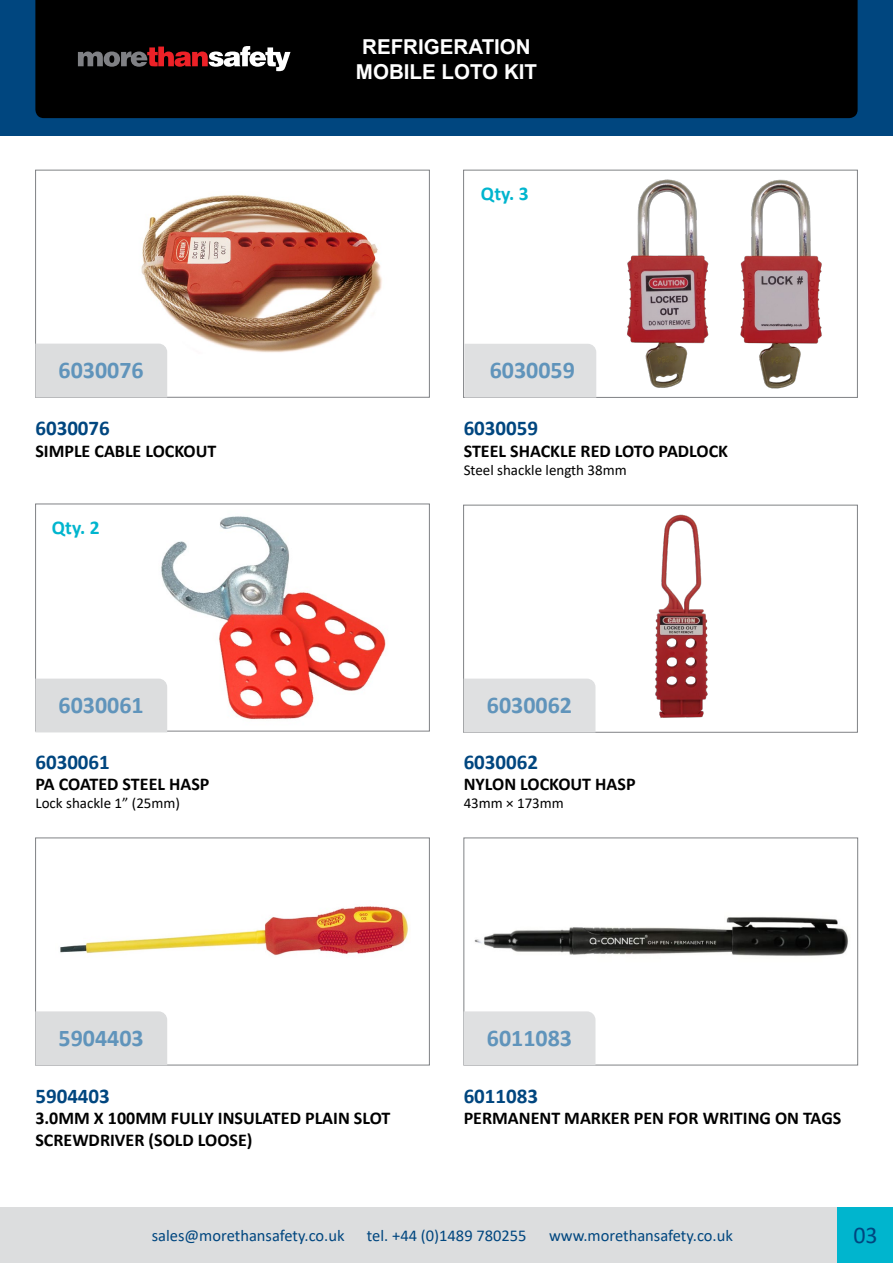
<style>
.page{position:relative;width:893px;height:1263px;background:#fff}
.page>*{position:absolute;margin:0;border:0;box-sizing:border-box;transform-origin:0 0}
.t1{font:700 24px "Calibri";color:#6094bb}
.t2{font:24px "Calibri";color:#00467f}
.t3{font:700 21px "Calibri";color:#00467f}
.t4{font:700 20.55px/24.6px "Arial";color:#fff;text-align:center}
.t5{font:700 19.5px "Calibri";color:#00b5ce}
.t6{font:700 18px/21.6px "Calibri";color:#000}
.t7{font:16.5px "Calibri";color:#00467f}
.t8{font:15px "Calibri";color:#000}
</style>
<div class="page">
<div style="left:0;top:1208px;width:893px;height:55px;background:#dcddde"></div>
<div style="left:838px;top:1208px;width:55px;height:55px;background:#00b5ce"></div>
<div style="left:0;top:0;width:893px;height:136px;background:#00467f"></div>
<div style="left:35px;top:0;width:823px;height:118px;background:#000"></div>
<svg style="left:78px;top:46px;width:213px;height:25px;background:#5d4244"></svg>
<img style="left:627px;top:179px;width:82px;height:209px">
<div style="left:463px;top:170px;width:395px;height:228px;border:1px solid #808285"></div>
<img style="left:740px;top:179px;width:82px;height:210px">
<img style="left:655px;top:514px;width:53px;height:204px">
<div style="left:463px;top:505px;width:395px;height:227px;border:1px solid #808285"></div>
<img style="left:474px;top:917px;width:374px;height:39px">
<img style="left:110px;top:195px;width:272px;height:158px">
<div style="left:35px;top:170px;width:395px;height:227px;border:1px solid #808285"></div>
<img style="left:83px;top:516px;width:303px;height:204px">
<div style="left:35px;top:504px;width:395px;height:227px;border:1px solid #808285"></div>
<div style="left:35px;top:344px;width:132px;height:53px;background:#dcddde"></div>
<div style="left:35px;top:679px;width:132px;height:53px;background:#dcddde"></div>
<div style="left:464px;top:679px;width:131px;height:53px;background:#dfe0e1"></div>
<img style="left:60px;top:906px;width:350px;height:50px">
<div style="left:35px;top:838px;width:395px;height:227px;border:1px solid #808285"></div>
<div style="left:35px;top:1011px;width:132px;height:54px;background:#dcddde"></div>
<div style="left:464px;top:1011px;width:131px;height:54px;background:#dfe0e1"></div>
<div style="left:464px;top:344px;width:132px;height:54px;background:#dfe0e1"></div>
<p class="t4" style="left:356px;top:35px;width:183px">REFRIGERATION<br>MOBILE LOTO KIT</p>
<p class="t5" style="left:481px;top:180px;width:49px">Qty. 3</p>
<h1 class="t1" style="left:59px;top:353px;width:87px">6030076</h1>
<h1 class="t1" style="left:490px;top:353px;width:87px">6030059</h1>
<p class="t3" style="left:35px;top:413px;width:76px">6030076</p>
<p class="t6" style="left:35px;top:440px;width:182px">SIMPLE CABLE LOCKOUT</p>
<p class="t3" style="left:464px;top:413px;width:76px">6030059</p>
<p class="t6" style="left:464px;top:440px;width:266px">STEEL SHACKLE RED LOTO PADLOCK</p>
<p class="t8" style="left:464px;top:459px;width:164px">Steel shackle length 38mm</p>
<p class="t5" style="left:52px;top:513px;width:49px">Qty. 2</p>
<h1 class="t1" style="left:59px;top:688px;width:87px">6030061</h1>
<h1 class="t1" style="left:487px;top:688px;width:87px">6030062</h1>
<p class="t3" style="left:35px;top:747px;width:76px">6030061</p>
<p class="t6" style="left:35px;top:773px;width:176px">PA COATED STEEL HASP</p>
<p class="t8" style="left:35px;top:793px;width:146px">Lock shackle 1” (25mm)</p>
<p class="t3" style="left:464px;top:747px;width:76px">6030062</p>
<p class="t6" style="left:464px;top:773px;width:173px">NYLON LOCKOUT HASP</p>
<p class="t8" style="left:464px;top:793px;width:102px">43mm × 173mm</p>
<h1 class="t1" style="left:59px;top:1021px;width:87px">5904403</h1>
<p class="t3" style="left:35px;top:1081px;width:76px">5904403</p>
<p class="t6" style="left:35px;top:1107px;width:356px">3.0MM X 100MM FULLY INSULATED PLAIN SLOT<br>SCREWDRIVER (SOLD LOOSE)</p>
<h1 class="t1" style="left:487px;top:1021px;width:87px">6011083</h1>
<p class="t3" style="left:464px;top:1081px;width:76px">6011083</p>
<p class="t6" style="left:464px;top:1107px;width:379px">PERMANENT MARKER PEN FOR WRITING ON TAGS</p>
<p class="t7" style="left:152px;top:1224px;width:194px">sales@morethansafety.co.uk</p>
<p class="t7" style="left:367px;top:1224px;width:161px">tel. +44 (0)1489 780255</p>
<p class="t7" style="left:549px;top:1224px;width:185px">www.morethansafety.co.uk</p>
<h1 class="t2" style="left:853px;top:1218px;width:26px">03</h1>
</div>
